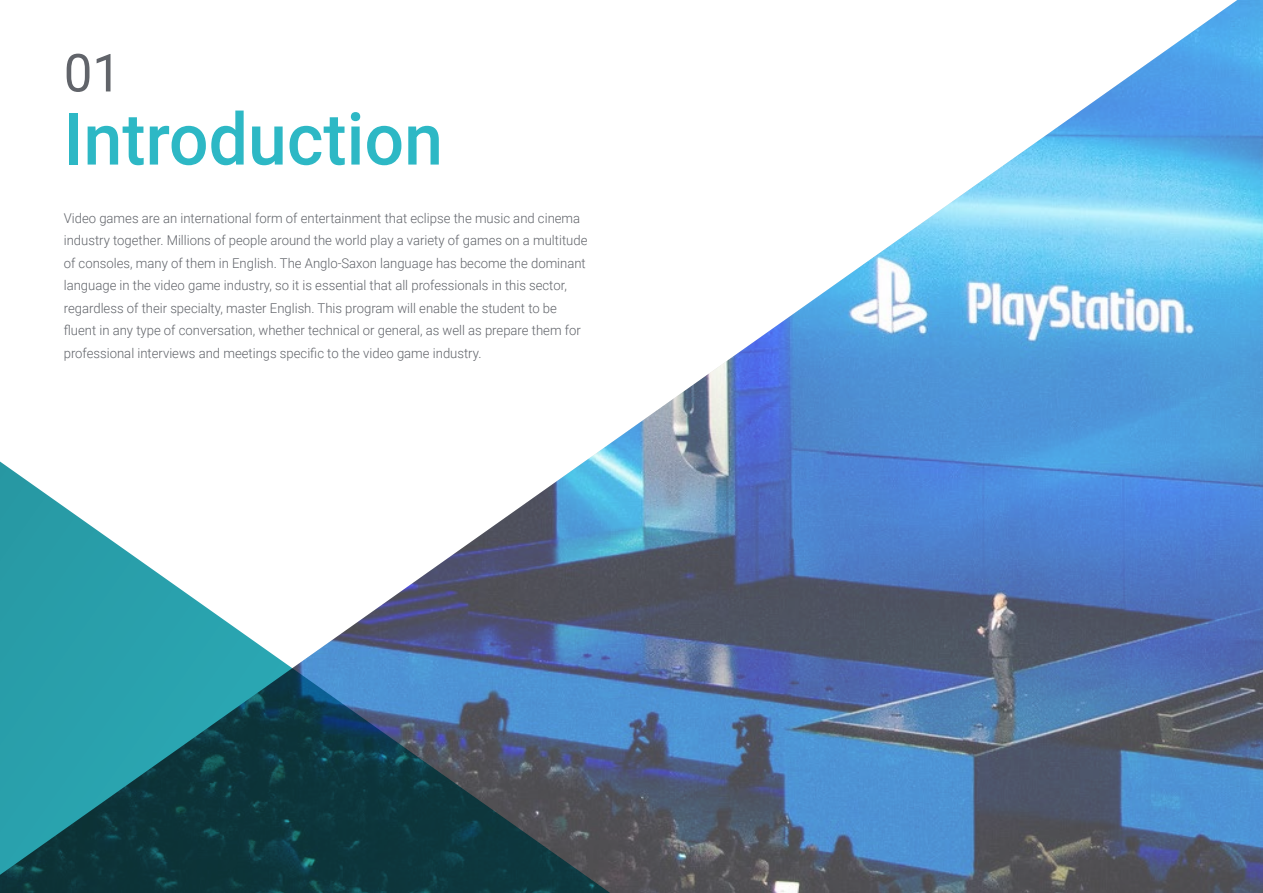
<style>
.page{position:relative;width:1263px;height:893px;background:#fff}
.page>*{position:absolute;margin:0;border:0;box-sizing:border-box;transform-origin:0 0}
.t1{font:500 72px "Roboto";color:#2db8c5}
.t2{font:52.5px "Roboto";color:#61646a}
.t3{font:300 13.5px/22.5px "Roboto";color:#61646a}
</style>
<div class="page">
<img style="left:606px;top:0;width:657px;height:893px">
<svg style="left:0;top:446px;width:640px;height:447px"></svg>
<h2 class="t2" style="left:64px;top:36px;width:59px">01</h2>
<h1 class="t1" style="left:64px;top:89px;width:381px">Introduction</h1>
<p class="t3" style="left:64px;top:206px;width:525px">Video games are an international form of entertainment that eclipse the music and cinema industry together. Millions of people around the world play a variety of games on a multitude of consoles, many of them in English. The Anglo-Saxon language has become the dominant language in the video game industry, so it is essential that all professionals in this sector, regardless of their specialty, master English. This program will enable the student to be fluent in any type of conversation, whether technical or general, as well as prepare them for professional interviews and meetings specific to the video game industry.</p>
</div>
